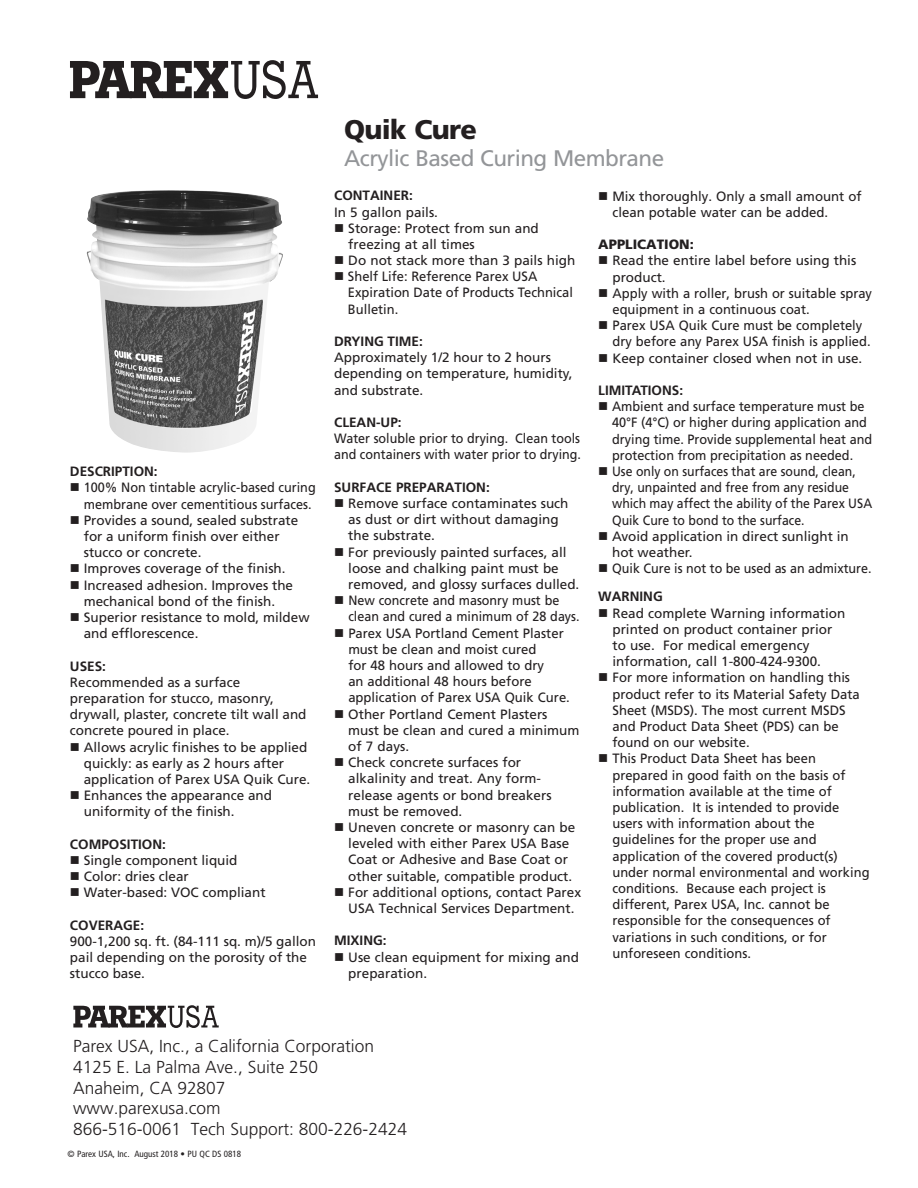
<style>
.page{position:relative;width:918px;height:1188px;background:#fff}
.page>*{position:absolute;margin:0;border:0;box-sizing:border-box;transform-origin:0 0}
.t1{font:900 27px "Frutiger LT Std";letter-spacing:-.025em;color:#231f20}
.t2{font:22.5px "Frutiger LT Std";letter-spacing:-.025em;color:#939598}
.t3{font:300 17.4px/20.9px "Frutiger LT Std";color:#231f20}
.t4{font:13.5px/16.2px "Frutiger LT Std";color:#231f20}
.t5{font:13.5px/16.2px "Frutiger LT Std";color:#231f20;scale:.96 1}
.t6{font:13.5px/16.2px "Frutiger LT Std";color:#231f20;scale:.94 1}
.t7{font:13.5px/16.2px "Frutiger LT Std";color:#231f20;scale:.93 1}
.t8{font:13.5px/16.2px "Frutiger LT Std";color:#231f20;scale:.91 1}
.t9{font:700 13.5px "Frutiger LT Std";color:#231f20}
.t10{font:900 13.5px "Frutiger LT Std";color:#231f20}
.t11{font:condensed 9px "Frutiger LT Std";color:#231f20}
.s1{font-weight:700}
</style>
<div class="page">
<svg style="left:70px;top:60px;width:248px;height:39px"></svg>
<img style="left:87px;top:190px;width:196px;height:263px">
<svg style="left:73px;top:1005px;width:146px;height:23px"></svg>
<p class="t9" style="left:70px;top:464px;width:89px">DESCRIPTION:</p>
<p class="t6" style="left:84px;top:480px;width:248px;text-indent:-14px">■ 100% Non tintable acrylic-based curing membrane over cementitious surfaces.</p>
<p class="t4" style="left:84px;top:512px;width:216px;text-indent:-14px">■ Provides a sound, sealed substrate for a uniform finish over either stucco or concrete.</p>
<p class="t4" style="left:70px;top:561px;width:217px">■ Improves coverage of the finish.</p>
<p class="t4" style="left:70px;top:577px;width:225px;text-align:center">■ Increased adhesion. Improves the mechanical bond of the finish.</p>
<p class="t4" style="left:84px;top:609px;width:227px;text-indent:-14px">■ Superior resistance to mold, mildew and efflorescence.</p>
<p class="t9" style="left:70px;top:658px;width:38px">USES:</p>
<p class="t4" style="left:70px;top:674px;width:238px">Recommended as a surface preparation for stucco, masonry, drywall, plaster, concrete tilt wall and concrete poured in place.</p>
<p class="t4" style="left:84px;top:739px;width:228px;text-indent:-14px">■ Allows acrylic finishes to be applied quickly: as early as 2 hours after application of Parex USA Quik Cure.</p>
<p class="t4" style="left:84px;top:788px;width:190px;text-indent:-14px">■ Enhances the appearance and uniformity of the finish.</p>
<p class="t9" style="left:70px;top:836px;width:98px">COMPOSITION:</p>
<p class="t4" style="left:70px;top:852px;width:169px">■ Single component liquid</p>
<p class="t4" style="left:70px;top:869px;width:120px">■ Color: dries clear</p>
<p class="t4" style="left:70px;top:885px;width:197px">■ Water-based: VOC compliant</p>
<p class="t9" style="left:70px;top:917px;width:76px">COVERAGE:</p>
<p class="t4" style="left:70px;top:933px;width:248px">900-1,200 sq. ft. (84-111 sq. m)/5 gallon pail depending on the porosity of the stucco base.</p>
<h1 class="t1" style="left:344px;top:113px;width:134px">Quik Cure</h1>
<h2 class="t2" style="left:344px;top:145px;width:321px">Acrylic Based Curing Membrane</h2>
<p class="t9" style="left:334px;top:188px;width:80px">CONTAINER:</p>
<p class="t4" style="left:334px;top:204px;width:105px">In 5 gallon pails.</p>
<p class="t4" style="left:348px;top:220px;width:192px;text-indent:-14px">■ Storage: Protect from sun and freezing at all times</p>
<p class="t4" style="left:334px;top:252px;width:243px">■ Do not stack more than 3 pails high</p>
<p class="t5" style="left:348px;top:269px;width:236px;text-indent:-14px">■ Shelf Life: Reference Parex USA<br>Expiration Date of Products Technical<br>Bulletin.</p>
<p class="t9" style="left:334px;top:333px;width:90px">DRYING TIME:</p>
<p class="t4" style="left:334px;top:350px;width:240px">Approximately 1/2 hour to 2 hours depending on temperature, humidity, and substrate.</p>
<p class="t9" style="left:334px;top:414px;width:69px">CLEAN-UP:</p>
<p class="t7" style="left:334px;top:431px;width:267px">Water soluble prior to drying. Clean tools and containers with water prior to drying.</p>
<p class="t9" style="left:334px;top:479px;width:157px">SURFACE PREPARATION:</p>
<p class="t4" style="left:348px;top:495px;width:222px;text-indent:-14px">■ Remove surface contaminates such as dust or dirt without damaging the substrate.</p>
<p class="t4" style="left:348px;top:544px;width:233px;text-indent:-14px">■ For previously painted surfaces, all loose and chalking paint must be removed, and glossy surfaces dulled.</p>
<p class="t7" style="left:348px;top:593px;width:250px;text-indent:-14px">■ New concrete and masonry must be clean and cured a minimum of 28 days.</p>
<p class="t4" style="left:348px;top:625px;width:223px;text-indent:-14px">■ Parex USA Portland Cement Plaster must be clean and moist cured<br>for 48 hours and allowed to dry<br>an additional 48 hours before application of Parex USA Quik Cure.</p>
<p class="t4" style="left:348px;top:706px;width:233px;text-indent:-14px">■ Other Portland Cement Plasters must be clean and cured a minimum of 7 days.</p>
<p class="t4" style="left:348px;top:755px;width:205px;text-indent:-14px">■ Check concrete surfaces for alkalinity and treat. Any form&shy;release agents or bond breakers must be removed.</p>
<p class="t4" style="left:348px;top:819px;width:228px;text-indent:-14px">■ Uneven concrete or masonry can be leveled with either Parex USA Base Coat or Adhesive and Base Coat or other suitable, compatible product.</p>
<p class="t4" style="left:334px;top:884px;width:248px;text-align:center">■ For additional options, contact Parex<br>USA Technical Services Department.</p>
<p class="t9" style="left:334px;top:933px;width:54px">MIXING:</p>
<p class="t4" style="left:348px;top:949px;width:232px;text-indent:-14px">■ Use clean equipment for mixing and preparation.</p>
<p class="t4" style="left:612px;top:188px;width:251px;text-indent:-14px">■ Mix thoroughly. Only a small amount of clean potable water can be added.</p>
<p class="t10" style="left:598px;top:236px;width:97px">APPLICATION:</p>
<p class="t4" style="left:612px;top:253px;width:245px;text-indent:-14px">■ Read the entire label before using this product.</p>
<p class="t5" style="left:612px;top:285px;width:272px;text-indent:-14px">■ Apply with a roller, brush or suitable spray equipment in a continuous coat.</p>
<p class="t5" style="left:612px;top:317px;width:270px;text-indent:-14px">■ Parex USA Quik Cure must be completely dry before any Parex USA finish is applied.</p>
<p class="t4" style="left:598px;top:350px;width:266px">■ Keep container closed when not in use.</p>
<p class="t9" style="left:598px;top:382px;width:86px">LIMITATIONS:</p>
<p class="t6" style="left:612px;top:398px;width:278px;text-indent:-14px">■ Ambient and surface temperature must be 40°F (4°C) or higher during application and drying time. Provide supplemental heat and protection from precipitation as needed.</p>
<p class="t8" style="left:612px;top:463px;width:287px;text-indent:-14px">■ Use only on surfaces that are sound, clean, dry, unpainted and free from any residue which may affect the ability of the Parex USA Quik Cure to bond to the surface.</p>
<p class="t4" style="left:612px;top:528px;width:238px;text-indent:-14px">■ Avoid application in direct sunlight in hot weather.</p>
<p class="t7" style="left:598px;top:554px;width:295px;line-height:28.2px">■ Quik Cure is not to be used as an admixture.<br><span class="s1">WARNING</span></p>
<p class="t4" style="left:612px;top:605px;width:234px;text-indent:-14px">■ Read complete Warning information printed on product container prior to use. For medical emergency information, call 1-800-424-9300.</p>
<p class="t4" style="left:612px;top:670px;width:249px;text-indent:-14px">■ For more information on handling this product refer to its Material Safety Data Sheet (MSDS). The most current MSDS and Product Data Sheet (PDS) can be found on our website.</p>
<p class="t5" style="left:612px;top:751px;width:269px;text-indent:-14px">■ This Product Data Sheet has been prepared in good faith on the basis of information available at the time of publication. It is intended to provide users with information about the guidelines for the proper use and application of the covered product(s) under normal environmental and working conditions. Because each project is different, Parex USA, Inc. cannot be responsible for the consequences of variations in such conditions, or for unforeseen conditions.</p>
<p class="t3" style="left:73px;top:1036px;width:335px">Parex USA, Inc., a California Corporation<br>4125 E. La Palma Ave., Suite 250<br>Anaheim, CA 92807<br>www.parexusa.com<br>866-516-0061 Tech Support: 800-226-2424</p>
<p class="t11" style="left:68px;top:1148px;width:175px">© Parex USA, Inc. August 2018 • PU QC DS 0818</p>
</div>
